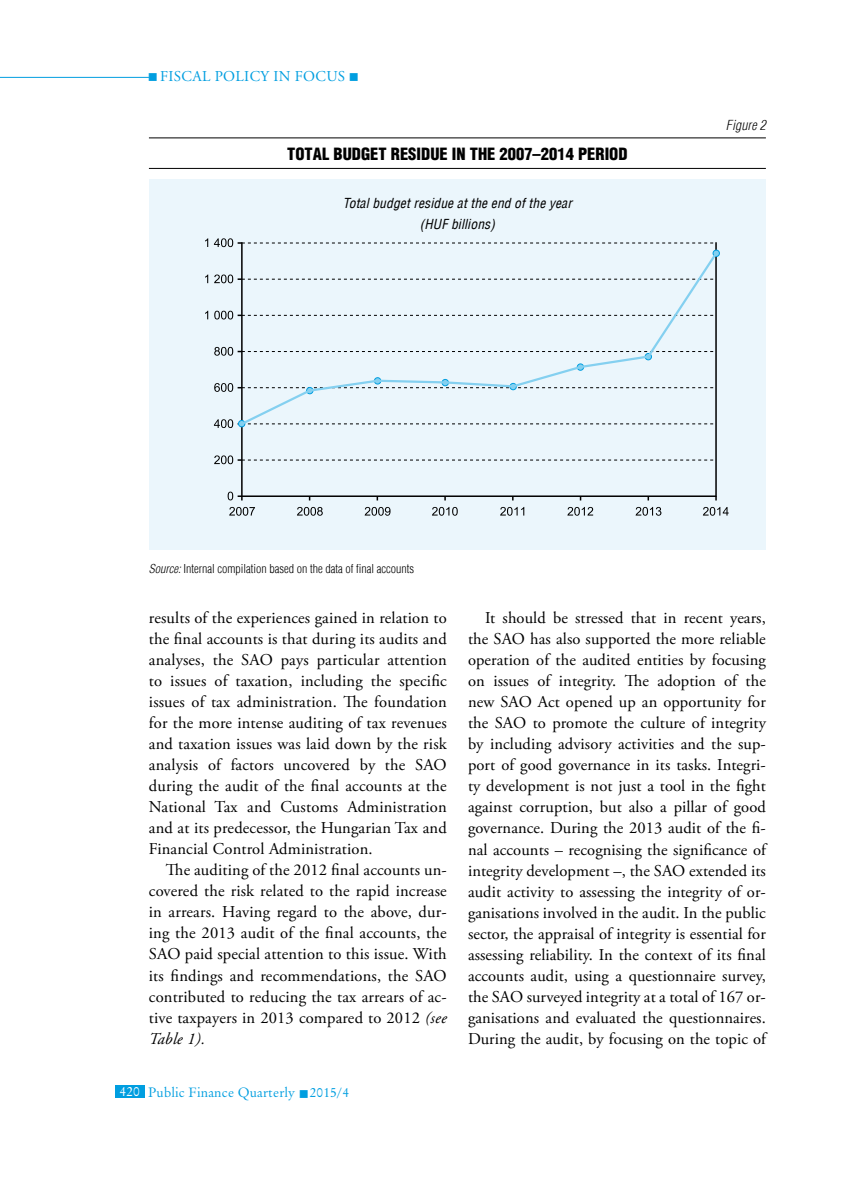
<style>
.page{position:relative;width:851px;height:1191px;background:#fff}
.page>*{position:absolute;margin:0;border:0;box-sizing:border-box;transform-origin:0 0}
.t1{font:16.5px/21px "Adobe Garamond Pro";letter-spacing:.005em;color:#000;text-align:justify}
.t2{font:900 condensed 16.5px "H Helvetica";color:#000}
.t3{font:15px "Adobe Garamond Pro";letter-spacing:.09em;color:#009ee0}
.t4{font:italic condensed 13.5px/21px "H Helvetica";letter-spacing:.01em;color:#000;text-align:center}
.t5{font:13.5px "Original Garamond HU Normal";letter-spacing:.01em;color:#009ee0}
.t6{font:italic 300 condensed 13.5px "H Helvetica";letter-spacing:.01em;color:#000}
.t7{font:300 condensed 12px "H Helvetica";color:#000}
.s1{font-style:italic}
.s2{color:#fff}
</style>
<div class="page">
<hr style="left:0;top:77px;width:149px;height:1px;background:#009ee0">
<div style="left:115px;top:1084px;width:30px;height:13px;background:#009ee0"></div>
<hr style="left:149px;top:137px;width:616px;height:1px;background:#000">
<hr style="left:149px;top:168px;width:616px;height:1px;background:#000">
<div style="left:149px;top:179px;width:616px;height:370px;background:#ebf6fc"></div>
<hr style="left:242px;top:495px;width:474px;height:2px;background:#000">
<hr style="left:241px;top:243px;width:1px;height:253px;background:#000">
<hr style="left:715px;top:243px;width:1px;height:253px;background:#000">
<svg style="left:241px;top:256px;width:478px;height:171px"></svg>
<svg style="left:227px;top:491px;width:15px;height:9px"></svg>
<svg style="left:214px;top:455px;width:502px;height:9px"></svg>
<svg style="left:214px;top:419px;width:502px;height:9px"></svg>
<svg style="left:214px;top:383px;width:502px;height:9px"></svg>
<svg style="left:214px;top:347px;width:502px;height:9px"></svg>
<svg style="left:205px;top:311px;width:3px;height:8px"></svg>
<svg style="left:214px;top:311px;width:502px;height:8px"></svg>
<svg style="left:205px;top:274px;width:3px;height:9px"></svg>
<svg style="left:214px;top:274px;width:502px;height:9px"></svg>
<svg style="left:205px;top:238px;width:3px;height:9px"></svg>
<svg style="left:214px;top:238px;width:505px;height:18px"></svg>
<svg style="left:229px;top:507px;width:26px;height:9px"></svg>
<svg style="left:297px;top:507px;width:26px;height:9px"></svg>
<svg style="left:364px;top:507px;width:26px;height:9px"></svg>
<svg style="left:432px;top:507px;width:25px;height:9px"></svg>
<svg style="left:500px;top:507px;width:24px;height:9px"></svg>
<svg style="left:567px;top:507px;width:26px;height:9px"></svg>
<svg style="left:635px;top:507px;width:26px;height:9px"></svg>
<svg style="left:703px;top:507px;width:25px;height:9px"></svg>
<p class="t3" style="left:148px;top:67px;width:213px">■ Fiscal Policy in Focus ■</p>
<p class="t2" style="left:287px;top:143px;width:342px">TOTAL BUDGET RESIDUE IN THE 2007–2014 PERIOD</p>
<p class="t4" style="left:343px;top:192px;width:230px">Total budget residue at the end of the year (HUF billions)</p>
<p class="t6" style="left:725px;top:117px;width:41px">Figure 2</p>
<p class="t7" style="left:149px;top:562px;width:267px"><span class="s1">Source:</span> Internal compilation based on the data of final accounts</p>
<p class="t1" style="left:149px;top:608px;width:299px">results of the experiences gained in relation to the final accounts is that during its audits and analyses, the SAO</p>
<p class="t1" style="left:149px;top:650px;width:300px;text-align:left;text-indent:132px">pays particular attention to issues of taxation, including the specific issues of tax administration. The foundation for the more intense auditing of tax revenues and taxation issues was laid down by the risk analysis of factors uncovered by the SAO during the audit of the final accounts at the National Tax and Customs Administration and at its predecessor, the Hungarian Tax and Financial Control Administration.</p>
<p class="t1" style="left:149px;top:860px;width:299px;text-indent:17px">The auditing of the 2012 final accounts un&shy;covered the risk related to the rapid increase in arrears. Having regard to the above, dur&shy;ing the 2013 audit of the final accounts, the SAO</p>
<p class="t1" style="left:149px;top:944px;width:299px;text-align:left;text-indent:36px">paid special attention to this issue. With its findings and recommendations, the SAO contributed to reducing the tax arrears of ac&shy;tive taxpayers in 2013 compared to 2012 <span class="s1">(see Table 1).</span></p>
<p class="t5" style="left:120px;top:1084px;width:231px"><span class="s2">420</span> Public Finance Quarterly ■ 2015/4</p>
<p class="t1" style="left:468px;top:608px;width:299px;text-indent:17px">It should be stressed that in recent years, the SAO</p>
<p class="t1" style="left:468px;top:629px;width:299px;text-indent:62px">has also supported the more reliable operation of the audited entities by focusing on issues of integrity. The adoption of the new SAO</p>
<p class="t1" style="left:538px;top:692px;width:229px">Act opened up an opportunity for</p>
<p class="t1" style="left:468px;top:713px;width:299px;text-indent:65px">to promote the culture of integrity by including advisory activities and the sup&shy;port of good governance in its tasks. Integri&shy;ty development is not just a tool in the fight against corruption, but also a pillar of good governance. During the 2013 audit of the fi&shy;nal accounts – recognising the significance of integrity development –, the SAO</p>
<p class="t1" style="left:468px;top:713px;width:38px">the SAO</p>
<p class="t1" style="left:468px;top:860px;width:299px;text-indent:221px">extended its audit activity to assessing the integrity of or&shy;ganisations involved in the audit. In the public sector, the appraisal of integrity is essential for assessing reliability. In the context of its final accounts audit, using a questionnaire survey, the SAO</p>
<p class="t1" style="left:468px;top:986px;width:299px;text-indent:59px">surveyed integrity at a total of 167 or&shy;ganisations and evaluated the questionnaires.<br>During the audit, by focusing on the topic of</p>
</div>
